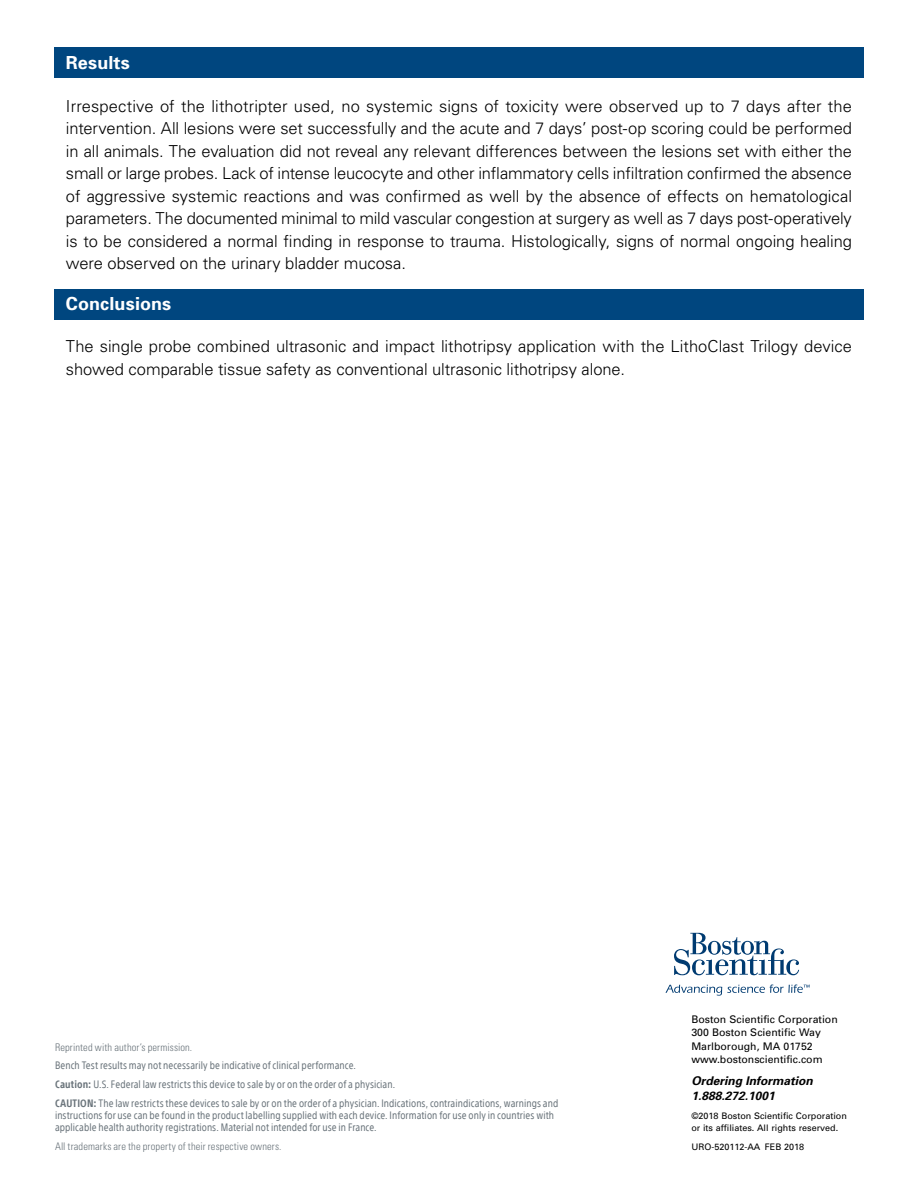
<style>
.page{position:relative;width:918px;height:1188px;background:#fff}
.page>*{position:absolute;margin:0;border:0;box-sizing:border-box;transform-origin:0 0}
.t1{font:700 18px "Univers";letter-spacing:.01em;color:#fff}
.t2{font:300 16.5px/22.5px "Univers";letter-spacing:-.005em;color:#000;text-align:justify}
.t3{font:italic 700 12px/15px "Univers";color:#000}
.t4{font:condensed 10.5px/18.8px "SST";letter-spacing:.01em;color:#6a747b}
.t5{font:10.5px/13.5px "Univers";color:#000}
.t6{font:300 condensed 10.5px "Univers";letter-spacing:.015em;color:#6a747b}
.t7{font:9px/12px "Univers";color:#000}
.s1{font-weight:700}
</style>
<div class="page">
<div style="left:54px;top:48px;width:810px;height:30px;background:#00467f"></div>
<div style="left:54px;top:289px;width:810px;height:31px;background:#00467f"></div>
<svg style="left:674px;top:933px;width:125px;height:42px"></svg>
<svg style="left:665px;top:985px;width:145px;height:11px"></svg>
<p class="t1" style="left:66px;top:51px;width:65px">Results</p>
<p class="t2" style="left:66px;top:94px;width:788px">Irrespective of the lithotripter used, no systemic signs of toxicity were observed up to 7 days after the intervention. All lesions were set successfully and the acute and 7 days’ post-op scoring could be performed in all animals. The evaluation did not reveal any relevant differences between the lesions set with either the small or large probes. Lack of intense leucocyte and other inflammatory cells infiltration confirmed the absence of aggressive systemic reactions and was confirmed as well by the absence of effects on hematological parameters. The documented minimal to mild vascular congestion at surgery as well as 7 days post-operatively is to be considered a normal finding in response to trauma. Histologically, signs of normal ongoing healing were observed on the urinary bladder mucosa.</p>
<p class="t1" style="left:66px;top:292px;width:107px">Conclusions</p>
<p class="t2" style="left:66px;top:335px;width:788px">The single probe combined ultrasonic and impact lithotripsy application with the LithoClast Trilogy device showed comparable tissue safety as conventional ultrasonic lithotripsy alone.</p>
<p class="t6" style="left:55px;top:1041px;width:139px">Reprinted with author’s permission.</p>
<p class="t4" style="left:55px;top:1056px;width:505px">Bench Test results may not necessarily be indicative of clinical performance.<br><span class="s1">Caution:</span> U.S. Federal law restricts this device to sale by or on the order of a physician.<br><span class="s1">CAUTION:</span> The law restricts these devices to sale by or on the order of a physician. Indications, contraindications, warnings and</p>
<p class="t4" style="left:55px;top:1109px;width:501px;line-height:12px">instructions for use can be found in the product labelling supplied with each device. Information for use only in countries with applicable health authority registrations. Material not intended for use in France.</p>
<p class="t6" style="left:55px;top:1140px;width:228px">All trademarks are the property of their respective owners.</p>
<p class="t5" style="left:691px;top:1012px;width:148px">Boston Scientific Corporation<br>300 Boston Scientific Way<br>Marlborough, MA 01752 www.bostonscientific.com</p>
<p class="t3" style="left:691px;top:1073px;width:123px">Ordering Information<br>1.888.272.1001</p>
<p class="t7" style="left:691px;top:1110px;width:157px">©2018 Boston Scientific Corporation or its affiliates. All rights reserved.</p>
<p class="t7" style="left:691px;top:1140px;width:114px">URO-520112-AA FEB 2018</p>
</div>
